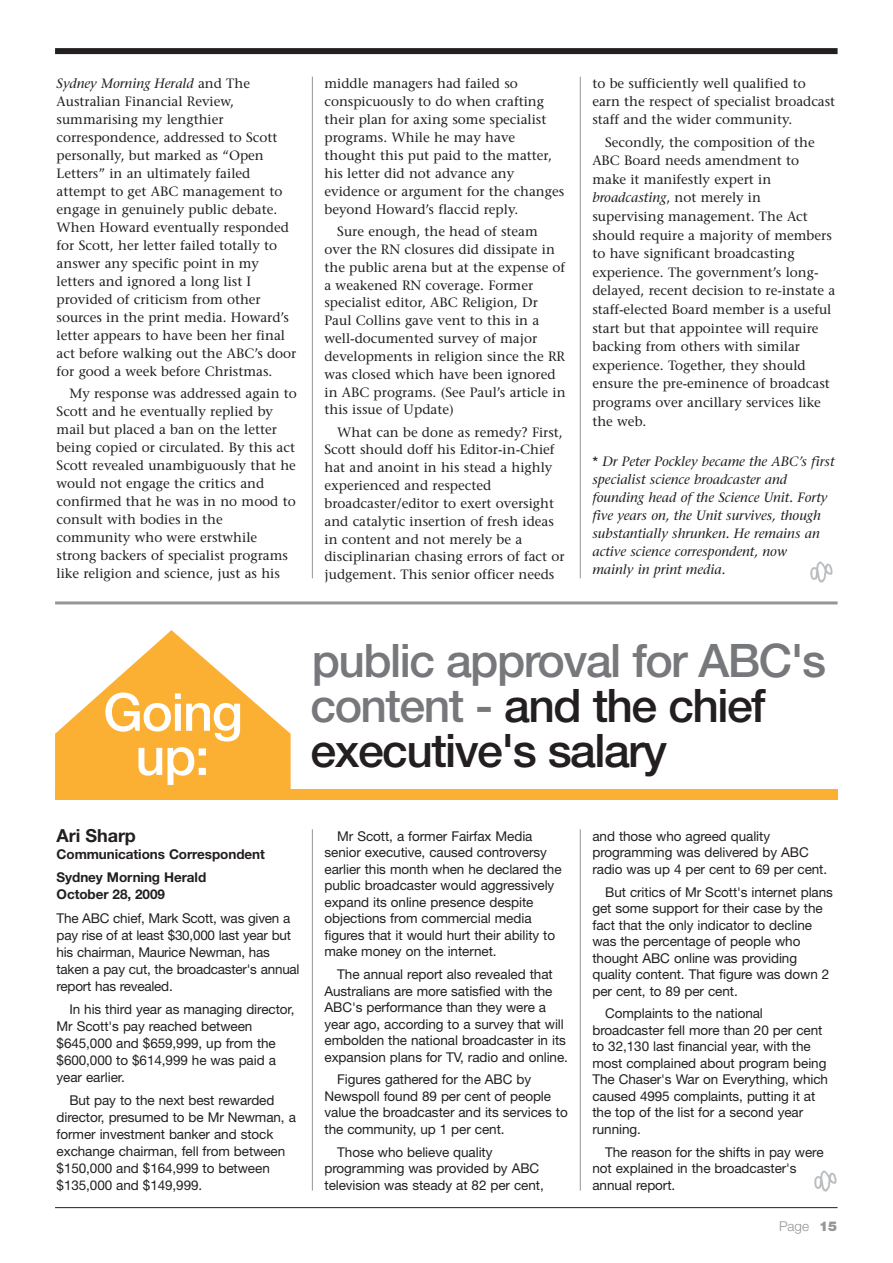
<style>
.page{position:relative;width:893px;height:1263px;background:#fff}
.page>*{position:absolute;margin:0;border:0;box-sizing:border-box;transform-origin:0 0}
.t1{font:500 52.35px/44.1px "Helvetica Neue";letter-spacing:-.02em;color:#fff;text-align:center}
.t2{font:500 46.2px/45.2px "Helvetica Neue";letter-spacing:-.035em;color:#77787b}
.t3{font:700 18px "Helvetica Neue";letter-spacing:-.005em;color:#231f20}
.t4{font:13.5px/18px "Stone Serif";color:#231f20}
.t5{font:13.5px/16.5px "Helvetica Neue";letter-spacing:-.005em;color:#231f20}
.t6{font:italic 13.5px/18px "Stone Serif";color:#231f20}
.t7{font:700 13.5px/23.4px "Helvetica Neue";letter-spacing:-.005em;color:#231f20}
.t8{font:300 13.5px "Helvetica Neue";color:#939598}
.s1{font-style:italic}
.s2{font-style:normal}
.s3{color:#231f20}
.s4{font-weight:900}
</style>
<div class="page">
<hr style="left:55px;top:1207px;width:782px;height:1px;background:#231f20">
<div style="left:55px;top:48px;width:782px;height:6px;background:#231f20"></div>
<hr style="left:312px;top:77px;width:1px;height:501px;background:#939598">
<hr style="left:580px;top:77px;width:1px;height:501px;background:#939598">
<img style="left:810px;top:561px;width:23px;height:22px">
<hr style="left:55px;top:601px;width:782px;height:3px;background:#939598">
<svg style="left:55px;top:630px;width:236px;height:159px"></svg>
<div style="left:55px;top:789px;width:782px;height:10px;background:#fcb033"></div>
<img style="left:814px;top:1170px;width:23px;height:22px">
<hr style="left:312px;top:829px;width:1px;height:362px;background:#939598">
<hr style="left:580px;top:829px;width:1px;height:362px;background:#939598">
<p class="t4" style="left:57px;top:76px;width:241px"><span class="s1">Sydney Morning Herald</span> and The Australian Financial Review, summarising my lengthier correspondence, addressed to Scott personally, but marked as “Open Letters” in an ultimately failed attempt to get ABC management to engage in genuinely public debate.<br>When Howard eventually responded for Scott, her letter failed totally to answer any specific point in my letters and ignored a long list I provided of criticism from other sources in the print media. Howard’s letter appears to have been her final act before walking out the ABC’s door for good a week before Christmas.</p>
<p class="t4" style="left:57px;top:386px;width:242px;text-indent:13px">My response was addressed again to Scott and he eventually replied by mail but placed a ban on the letter being copied or circulated. By this act Scott revealed unambiguously that he would not engage the critics and confirmed that he was in no mood to consult with bodies in the community who were erstwhile strong backers of specialist programs like religion and science, just as his</p>
<p class="t4" style="left:324px;top:76px;width:241px">middle managers had failed so conspicuously to do when crafting their plan for axing some specialist programs. While he may have thought this put paid to the matter, his letter did not advance any evidence or argument for the changes beyond Howard’s flaccid reply.</p>
<p class="t4" style="left:324px;top:224px;width:243px;text-indent:13px">Sure enough, the head of steam over the RN closures did dissipate in the public arena but at the expense of a weakened RN coverage. Former specialist editor, ABC Religion, Dr Paul Collins gave vent to this in a well-documented survey of major developments in religion since the RR was closed which have been ignored in ABC programs. (See Paul’s article in this issue of Update)</p>
<p class="t4" style="left:324px;top:424px;width:242px;text-indent:13px">What can be done as remedy? First, Scott should doff his Editor-in-Chief hat and anoint in his stead a highly experienced and respected broadcaster/editor to exert oversight and catalytic insertion of fresh ideas in content and not merely be a disciplinarian chasing errors of fact or judgement. This senior officer needs</p>
<p class="t4" style="left:592px;top:76px;width:244px">to be sufficiently well qualified to earn the respect of specialist broadcast staff and the wider community.</p>
<p class="t4" style="left:592px;top:134px;width:244px;line-height:18.6px;text-indent:13px">Secondly, the composition of the ABC Board needs amendment to make it manifestly expert in <span class="s1">broadcasting</span>, not merely in supervising management. The Act should require a majority of members to have significant broadcasting experience. The government’s long&shy;delayed, recent decision to re-instate a staff-elected Board member is a useful start but that appointee will require backing from others with similar experience. Together, they should ensure the pre-eminence of broadcast programs over ancillary services like the web.</p>
<p class="t6" style="left:592px;top:454px;width:244px"><span class="s2">*</span> Dr Peter Pockley became the ABC’s first specialist science broadcaster and founding head of the Science Unit. Forty five years on, the Unit survives, though substantially shrunken. He remains an active science correspondent, now<br>mainly in print media.</p>
<h1 class="t1" style="left:103px;top:695px;width:141px">Going up:</h1>
<h2 class="t2" style="left:311px;top:642px;width:517px">public approval for ABC's content - <span class="s3">and the chief executive's salary</span></h2>
<h3 class="t3" style="left:57px;top:829px;width:81px">Ari Sharp</h3>
<p class="t7" style="left:57px;top:844px;width:210px">Communications Correspondent<br>Sydney Morning Herald</p>
<p class="t7" style="left:57px;top:884px;width:110px">October 28, 2009</p>
<p class="t5" style="left:57px;top:911px;width:245px;line-height:17px">The ABC chief, Mark Scott, was given a pay rise of at least $30,000 last year but his chairman, Maurice Newman, has taken a pay cut, the broadcaster's annual report has revealed.</p>
<p class="t5" style="left:57px;top:1002px;width:239px;line-height:17px;text-indent:13px">In his third year as managing director,<br>Mr Scott's pay reached between $645,000 and $659,999, up from the $600,000 to $614,999 he was paid a year earlier.</p>
<p class="t5" style="left:57px;top:1093px;width:241px;line-height:17px;text-indent:13px">But pay to the next best rewarded director, presumed to be Mr Newman, a former investment banker and stock exchange chairman, fell from between $150,000 and $164,999 to between $135,000 and $149,999.</p>
<p class="t5" style="left:324px;top:829px;width:239px;text-indent:13px">Mr Scott, a former Fairfax Media senior executive, caused controversy earlier this month when he declared the public broadcaster would aggressively expand its online presence despite objections from commercial media figures that it would hurt their ability to make money on the internet.</p>
<p class="t5" style="left:324px;top:967px;width:245px;text-indent:13px">The annual report also revealed that Australians are more satisfied with the ABC's performance than they were a year ago, according to a survey that will embolden the national broadcaster in its expansion plans for TV, radio and online.</p>
<p class="t5" style="left:324px;top:1073px;width:245px;text-indent:13px">Figures gathered for the ABC by Newspoll found 89 per cent of people value the broadcaster and its services to the community, up 1 per cent.</p>
<p class="t5" style="left:324px;top:1145px;width:221px;text-indent:13px">Those who believe quality programming was provided by ABC television was steady at 82 per cent,</p>
<p class="t5" style="left:592px;top:829px;width:236px">and those who agreed quality programming was delivered by ABC radio was up 4 per cent to 69 per cent.</p>
<p class="t5" style="left:592px;top:885px;width:242px;text-indent:13px">But critics of Mr Scott's internet plans get some support for their case by the fact that the only indicator to decline was the percentage of people who thought ABC online was providing quality content. That figure was down 2 per cent, to 89 per cent.</p>
<p class="t5" style="left:592px;top:1007px;width:237px;text-indent:13px">Complaints to the national broadcaster fell more than 20 per cent to 32,130 last financial year, with the most complained about program being<br>The Chaser's War on Everything, which caused 4995 complaints, putting it at the top of the list for a second year running.</p>
<p class="t5" style="left:592px;top:1145px;width:233px;text-indent:13px">The reason for the shifts in pay were not explained in the broadcaster's annual report.</p>
<p class="t8" style="left:779px;top:1221px;width:59px">Page <span class="s4">15</span></p>
</div>
